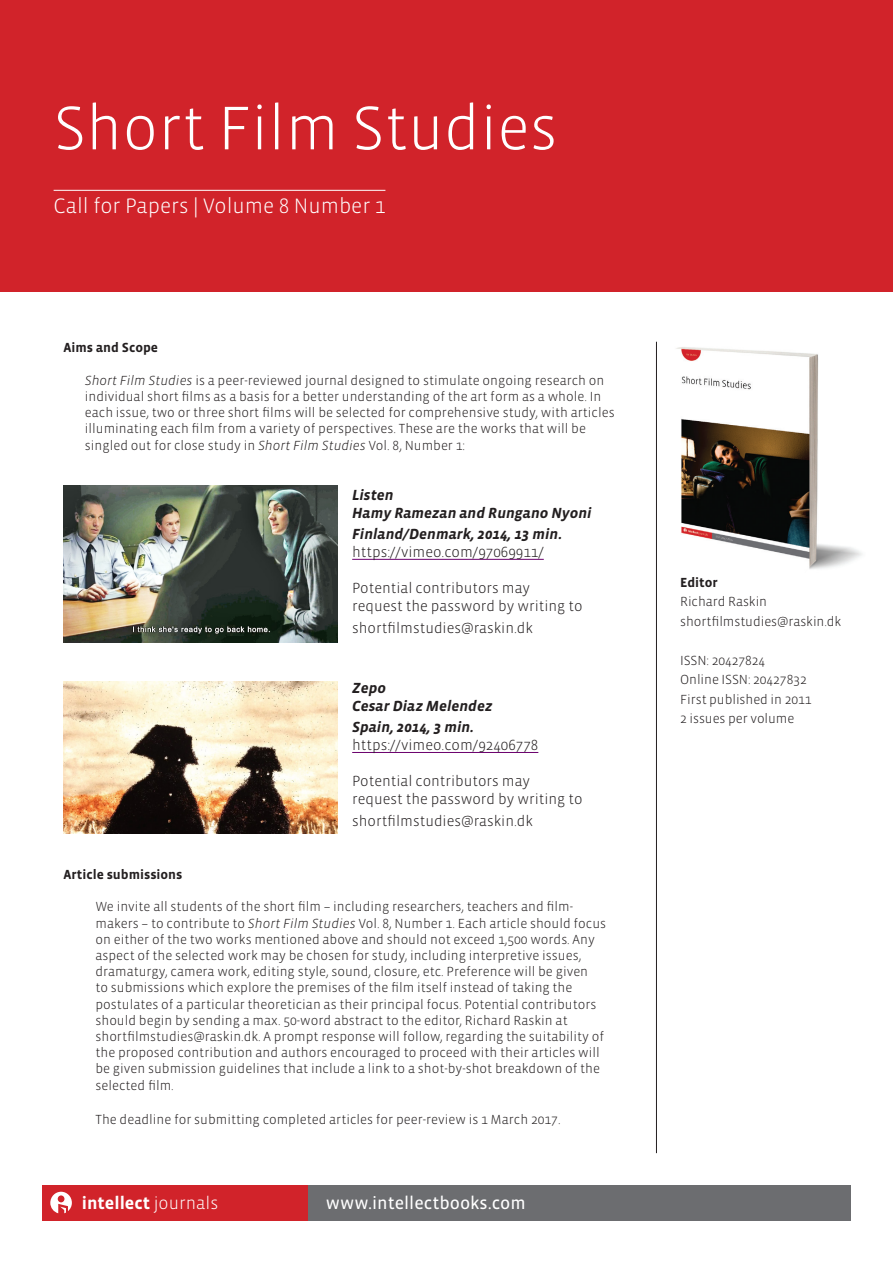
<style>
.page{position:relative;width:893px;height:1263px;background:#fff}
.page>*{position:absolute;margin:0;border:0;box-sizing:border-box;transform-origin:0 0}
.jornaltitle_fs{font:300 63px "Vista Sans";color:#fff}
.t1{font:300 21.45px "Vista Sans";color:#fff}
.t2{font:18px "Vista Sans Reg";color:#fff}
.t3{font:700 17.85px "Vista Sans";color:#fff}
.t4{font:300 15px/18px "Vista Sans";color:#231f20}
.t5{font:italic 700 15px "Vista Sans";color:#231f20}
.jornaltitle_fs-2{font:300 13.5px/16.2px "Vista Sans";color:#231f20}
.jornaltitle_fs-3{font:700 13.5px "Vista Sans";color:#231f20}
.s1{font-style:italic}
.s2{font-weight:300}
</style>
<div class="page">
<img style="left:676px;top:347px;width:186px;height:222px">
<div style="left:0;top:0;width:893px;height:291px;background:#d1232a"></div>
<div style="left:305px;top:1185px;width:545px;height:35px;background:#6c6d70"></div>
<div style="left:43px;top:1185px;width:265px;height:35px;background:#d1232a"></div>
<svg style="left:50px;top:1192px;width:22px;height:21px"></svg>
<hr style="left:54px;top:190px;width:331px;height:1px;background:#fff">
<img style="left:64px;top:486px;width:274px;height:156px">
<img style="left:64px;top:681px;width:274px;height:152px">
<hr style="left:656px;top:342px;width:1px;height:811px;background:#231f20">
<hr style="left:352px;top:559px;width:192px;height:1px;background:#6b006d">
<hr style="left:352px;top:752px;width:186px;height:1px;background:#6b006d">
<p class="jornaltitle_fs" style="left:54px;top:96px;width:506px">Short Film Studies</p>
<p class="t1" style="left:54px;top:195px;width:333px">Call for Papers | Volume 8 Number 1</p>
<p class="jornaltitle_fs-3" style="left:64px;top:341px;width:96px">Aims and Scope</p>
<p class="jornaltitle_fs-2" style="left:85px;top:372px;width:531px"><span class="s1">Short Film Studies</span> is a peer-reviewed journal designed to stimulate ongoing research on individual short films as a basis for a better understanding of the art form as a whole. In each issue, two or three short films will be selected for comprehensive study, with articles illuminating each film from a variety of perspectives. These are the works that will be singled out for close study in <span class="s1">Short Film Studies</span> Vol. 8, Number 1:</p>
<p class="t5" style="left:352px;top:487px;width:43px">Listen</p>
<p class="t5" style="left:352px;top:505px;width:241px">Hamy Ramezan and Rungano Nyoni</p>
<p class="t5" style="left:352px;top:527px;width:211px">Finland/Denmark, 2014, 13 min.</p>
<p class="t4" style="left:352px;top:544px;width:193px">https://vimeo.com/97069911/</p>
<p class="t4" style="left:352px;top:580px;width:232px">Potential contributors may request the password by writing to</p>
<p class="t4" style="left:352px;top:619px;width:182px">shortfilmstudies@raskin.dk</p>
<p class="t5" style="left:352px;top:680px;width:35px">Zepo</p>
<p class="t5" style="left:352px;top:698px;width:142px">Cesar Diaz Melendez</p>
<p class="t5" style="left:352px;top:720px;width:123px">Spain, 2014, 3 min.</p>
<p class="t4" style="left:352px;top:737px;width:188px">https://vimeo.com/92406778</p>
<p class="t4" style="left:352px;top:773px;width:232px">Potential contributors may request the password by writing to</p>
<p class="t4" style="left:352px;top:812px;width:182px">shortfilmstudies@raskin.dk</p>
<p class="jornaltitle_fs-3" style="left:64px;top:867px;width:120px">Article submissions</p>
<p class="jornaltitle_fs-2" style="left:95px;top:899px;width:512px">We invite all students of the short film – including researchers, teachers and film&shy;makers – to contribute to <span class="s1">Short Film Studies</span> Vol. 8, Number 1. Each article should focus on either of the two works mentioned above and should not exceed 1,500 words. Any aspect of the selected work may be chosen for study, including interpretive issues, dramaturgy, camera work, editing style, sound, closure, etc. Preference will be given<br>to submissions which explore the premises of the film itself instead of taking the postulates of a particular theoretician as their principal focus. Potential contributors should begin by sending a max. 50-word abstract to the editor, Richard Raskin at shortfilmstudies@raskin.dk. A prompt response will follow, regarding the suitability of the proposed contribution and authors encouraged to proceed with their articles will be given submission guidelines that include a link to a shot-by-shot breakdown of the selected film.</p>
<p class="jornaltitle_fs-2" style="left:95px;top:1111px;width:467px">The deadline for submitting completed articles for peer-review is 1 March 2017.</p>
<p class="t3" style="left:82px;top:1194px;width:138px">intellect <span class="s2">journals</span></p>
<p class="t2" style="left:326px;top:1194px;width:201px">www.intellectbooks.com</p>
<p class="jornaltitle_fs-3" style="left:680px;top:575px;width:39px">Editor</p>
<p class="jornaltitle_fs-2" style="left:680px;top:594px;width:88px">Richard Raskin</p>
<p class="jornaltitle_fs-2" style="left:680px;top:613px;width:163px">shortfilmstudies@raskin.dk</p>
<p class="jornaltitle_fs-2" style="left:680px;top:652px;width:87px">ISSN: 20427824</p>
<p class="jornaltitle_fs-2" style="left:680px;top:672px;width:128px">Online ISSN: 20427832</p>
<p class="jornaltitle_fs-2" style="left:680px;top:691px;width:133px">First published in 2011</p>
<p class="jornaltitle_fs-2" style="left:680px;top:711px;width:116px">2 issues per volume</p>
</div>
